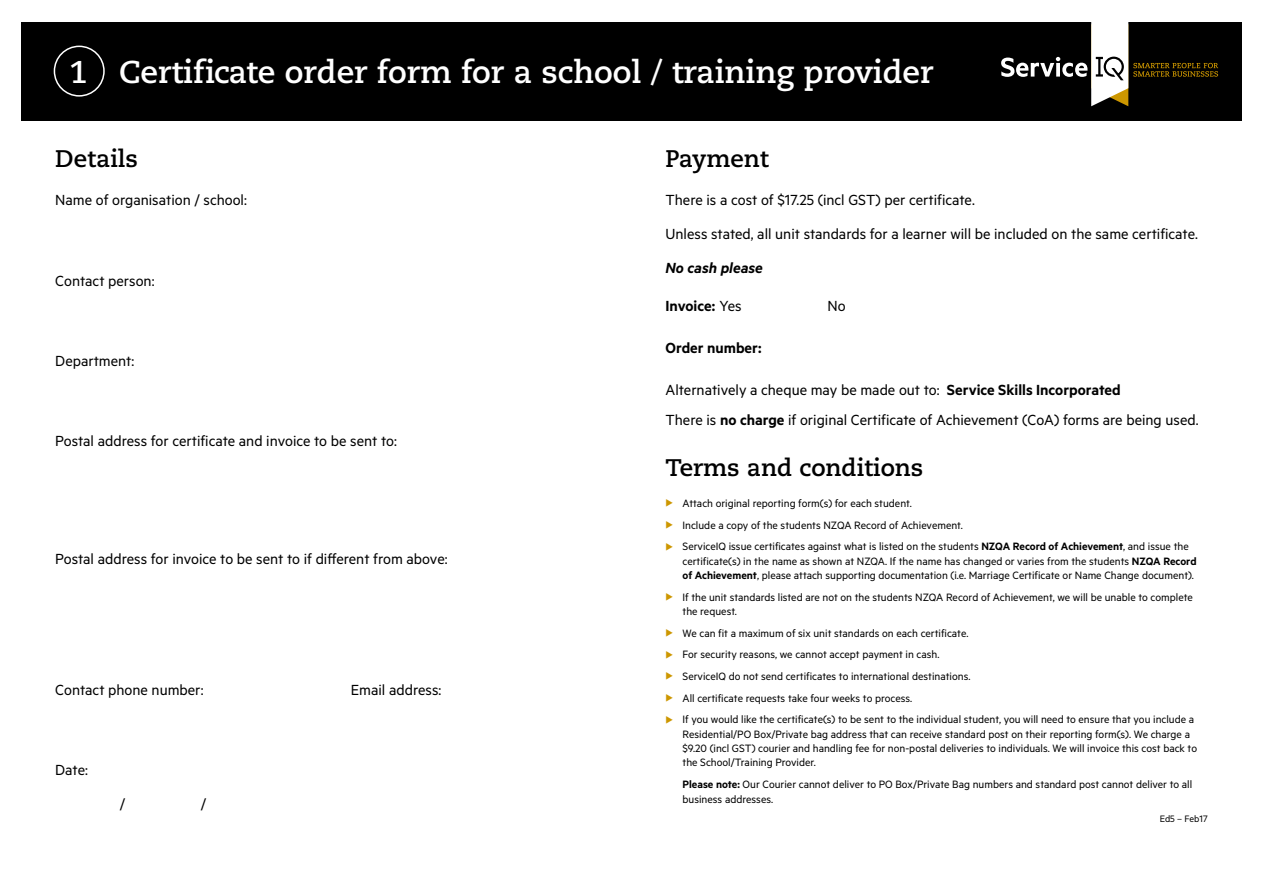
<style>
.page{position:relative;width:1263px;height:893px;background:#fff}
.page>*{position:absolute;margin:0;border:0;box-sizing:border-box;transform-origin:0 0}
.t1{font:700 31.5px "Caecilia LT Std";color:#fff}
.t2{font:700 24px "Caecilia LT Std";color:#000}
.t3{font:16.5px/33.8px "Metric";color:#000}
.t4{font:600 16.5px "Metric";color:#000}
.t5{font:italic 600 16.5px "Metric";color:#000}
.t6{font:12px/14.4px "Metric";color:#000}
.t7{font:10.5px "Metric";color:#000}
.s1{font-weight:400}
.s2{font-weight:600}
.s3{color:#cd9700}
</style>
<div class="page">
<div style="left:21px;top:22px;width:1221px;height:98px;background:#000"></div>
<svg style="left:1001px;top:22px;width:217px;height:84px"></svg>
<div style="left:54px;top:46px;width:51px;height:51px;border:2px solid #fff;border-radius:50%"></div>
<h1 class="t1" style="left:69px;top:54px;width:20px">1</h1>
<h1 class="t1" style="left:119px;top:54px;width:816px">Certificate order form for a school / training provider</h1>
<h2 class="t2" style="left:55px;top:145px;width:84px">Details</h2>
<h3 class="t3" style="left:55px;top:183px;width:193px">Name of organisation / school:</h3>
<h3 class="t3" style="left:55px;top:263px;width:101px">Contact person:</h3>
<h3 class="t3" style="left:55px;top:343px;width:81px">Department:</h3>
<h3 class="t3" style="left:55px;top:424px;width:343px">Postal address for certificate and invoice to be sent to:</h3>
<h3 class="t3" style="left:55px;top:542px;width:394px">Postal address for invoice to be sent to if different from above:</h3>
<h3 class="t3" style="left:55px;top:672px;width:150px">Contact phone number:</h3>
<h3 class="t3" style="left:351px;top:672px;width:92px">Email address:</h3>
<h3 class="t3" style="left:55px;top:753px;width:34px">Date:</h3>
<h3 class="t3" style="left:120px;top:786px;width:7px">/</h3>
<h3 class="t3" style="left:201px;top:786px;width:7px">/</h3>
<h2 class="t2" style="left:665px;top:145px;width:105px">Payment</h2>
<h3 class="t3" style="left:665px;top:183px;width:534px">There is a cost of $17.25 (incl GST) per certificate.<br>Unless stated, all unit standards for a learner will be included on the same certificate.</h3>
<h3 class="t5" style="left:665px;top:258px;width:99px">No cash please</h3>
<h3 class="t4" style="left:665px;top:296px;width:78px">Invoice: <span class="s1">Yes</span></h3>
<h3 class="t3" style="left:827px;top:288px;width:20px">No</h3>
<h3 class="t4" style="left:665px;top:338px;width:98px">Order number:</h3>
<h3 class="t3" style="left:665px;top:375px;width:534px;line-height:29.5px">Alternatively a cheque may be made out to: <span class="s2">Service Skills Incorporated<br></span>There is <span class="s2">no charge</span> if original Certificate of Achievement (CoA) forms are being used.</h3>
<h2 class="t2" style="left:665px;top:453px;width:259px">Terms and conditions</h2>
<p class="t6" style="left:665px;top:496px;width:248px"><span class="s3">◆</span> Attach original reporting form(s) for each student.</p>
<p class="t6" style="left:665px;top:517px;width:299px"><span class="s3">◆</span> Include a copy of the students NZQA Record of Achievement.</p>
<p class="t6" style="left:682px;top:539px;width:516px;text-indent:-17px"><span class="s3">◆</span> ServiceIQ issue certificates against what is listed on the students <span class="s2">NZQA Record of Achievement</span>, and issue the certificate(s) in the name as shown at NZQA. If the name has changed or varies from the students <span class="s2">NZQA Record of Achievement</span>, please attach supporting documentation (i.e. Marriage Certificate or Name Change document).</p>
<p class="t6" style="left:682px;top:589px;width:512px;text-indent:-17px"><span class="s3">◆</span> If the unit standards listed are not on the students NZQA Record of Achievement, we will be unable to complete the request.</p>
<p class="t6" style="left:665px;top:625px;width:304px"><span class="s3">◆</span> We can fit a maximum of six unit standards on each certificate.</p>
<p class="t6" style="left:665px;top:647px;width:275px"><span class="s3">◆</span> For security reasons, we cannot accept payment in cash.</p>
<p class="t6" style="left:665px;top:669px;width:306px"><span class="s3">◆</span> ServiceIQ do not send certificates to international destinations.</p>
<p class="t6" style="left:665px;top:690px;width:248px"><span class="s3">◆</span> All certificate requests take four weeks to process.</p>
<p class="t6" style="left:682px;top:712px;width:516px;text-indent:-17px"><span class="s3">◆</span> If you would like the certificate(s) to be sent to the individual student, you will need to ensure that you include a Residential/PO Box/Private bag address that can receive standard post on their reporting form(s). We charge a $9.20 (incl GST) courier and handling fee for non-postal deliveries to individuals. We will invoice this cost back to the School/Training Provider.</p>
<p class="t6" style="left:682px;top:777px;width:511px"><span class="s2">Please note:</span> Our Courier cannot deliver to PO Box/Private Bag numbers and standard post cannot deliver to all business addresses.</p>
<p class="t7" style="left:1160px;top:813px;width:49px">Ed5 – Feb17</p>
</div>
